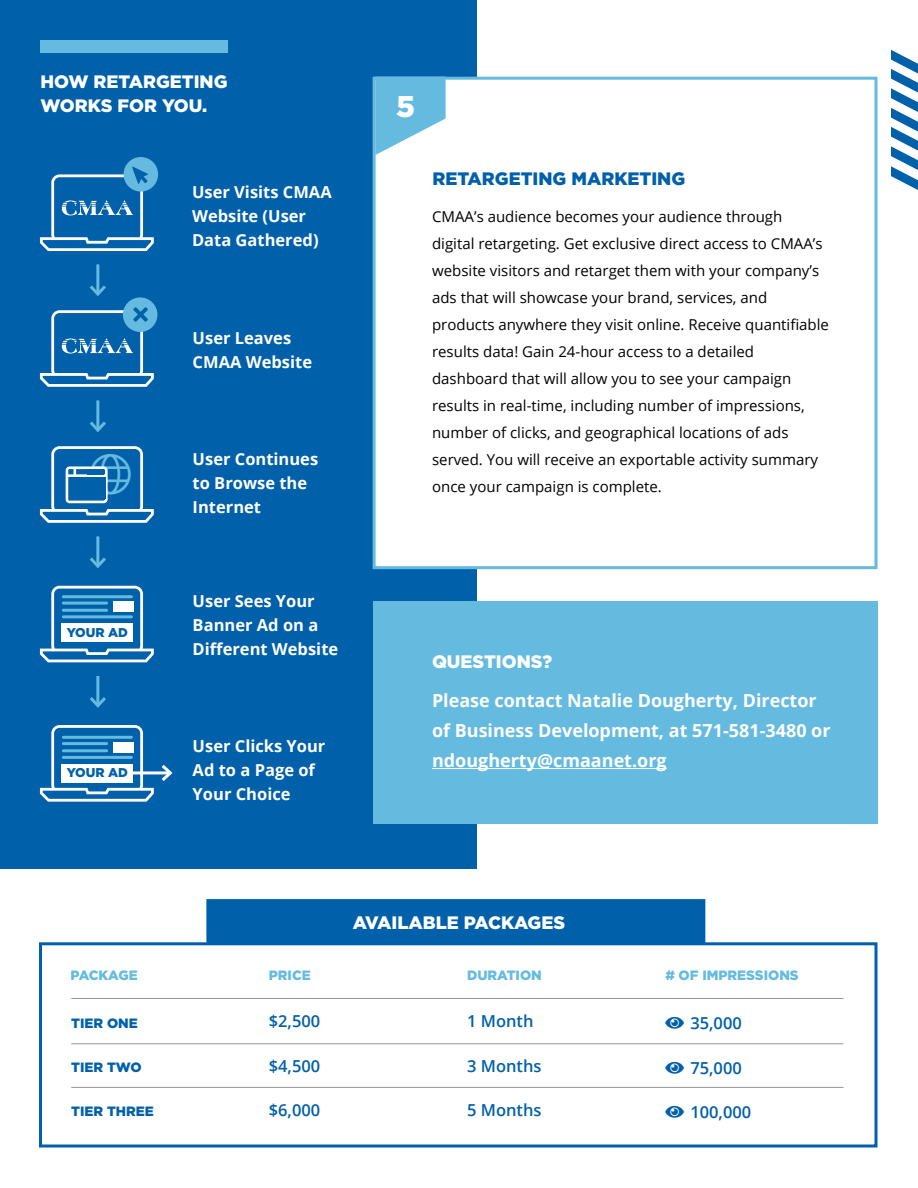
<style>
.page{position:relative;width:918px;height:1188px;background:#fff}
.page>*{position:absolute;margin:0;border:0;box-sizing:border-box;transform-origin:0 0}
.t1{font:900 30px "Gotham";color:#fff}
.t2{font:700 18px/30px "Open Sans";color:#fff}
.t3{font:900 18px/24px "Gotham";color:#fff}
.t4{font:900 18px "Gotham";color:#0060a9}
.t5{font:700 16.5px/24px "Open Sans";color:#fff}
.t6{font:600 16.5px "Open Sans";color:#0060a9}
.t7{font:15px/27px "Open Sans";color:#000}
.t8{font:900 13.5px "Gotham";color:#65bbdf}
.t9{font:900 13.5px "Gotham";color:#0060a9}
.t10{font:900 13.5px "Gotham";letter-spacing:-.03em;color:#65bbdf}
.t11{font:900 12.75px "Gotham";color:#0060a9}
</style>
<div class="page">
<div style="left:0;top:0;width:476px;height:868px;background:#0060a9"></div>
<hr style="left:96px;top:264px;width:3px;height:30px;background:#65bbdf">
<svg style="left:90px;top:282px;width:16px;height:14px"></svg>
<hr style="left:96px;top:400px;width:3px;height:30px;background:#65bbdf">
<svg style="left:90px;top:418px;width:16px;height:14px"></svg>
<hr style="left:96px;top:536px;width:3px;height:30px;background:#65bbdf">
<svg style="left:90px;top:554px;width:16px;height:14px"></svg>
<hr style="left:96px;top:676px;width:3px;height:30px;background:#65bbdf">
<svg style="left:90px;top:694px;width:16px;height:14px"></svg>
<svg style="left:40px;top:586px;width:114px;height:76px"></svg>
<svg style="left:40px;top:725px;width:133px;height:77px"></svg>
<svg style="left:891px;top:50px;width:27px;height:140px"></svg>
<div style="left:61px;top:623px;width:72px;height:19px;background:#fff"></div>
<div style="left:61px;top:764px;width:72px;height:19px;background:#fff"></div>
<div style="left:113px;top:602px;width:20px;height:10px;background:#fff"></div>
<div style="left:113px;top:742px;width:20px;height:11px;background:#fff"></div>
<hr style="left:63px;top:615px;width:68px;height:3px;background:#65bbdf">
<hr style="left:63px;top:756px;width:68px;height:3px;background:#65bbdf">
<hr style="left:63px;top:595px;width:68px;height:3px;background:#65bbdf">
<hr style="left:63px;top:736px;width:68px;height:3px;background:#65bbdf">
<hr style="left:63px;top:609px;width:44px;height:3px;background:#65bbdf">
<hr style="left:63px;top:749px;width:44px;height:3px;background:#65bbdf">
<hr style="left:63px;top:602px;width:44px;height:3px;background:#65bbdf">
<hr style="left:63px;top:742px;width:44px;height:3px;background:#65bbdf">
<div style="left:124px;top:157px;width:34px;height:35px;background:#65bbdf;border-radius:50%"></div>
<div style="left:123px;top:297px;width:34px;height:35px;background:#65bbdf;border-radius:50%"></div>
<svg style="left:40px;top:167px;width:114px;height:84px"></svg>
<svg style="left:40px;top:307px;width:114px;height:80px"></svg>
<div style="left:373px;top:77px;width:505px;height:492px;background:#fff;border:3px solid #65bbdf"></div>
<div style="left:40px;top:40px;width:188px;height:12px;background:#65bbdf"></div>
<div style="left:39px;top:942px;width:839px;height:206px;background:#fff;border:3px solid #0060a9"></div>
<div style="left:206px;top:899px;width:499px;height:45px;background:#0060a9;border:3px solid #0060a9"></div>
<hr style="left:71px;top:998px;width:772px;height:1px;background:#939598">
<hr style="left:71px;top:1043px;width:772px;height:1px;background:#939598">
<hr style="left:71px;top:1087px;width:772px;height:1px;background:#939598">
<div style="left:373px;top:602px;width:505px;height:222px;background:#65bbdf"></div>
<hr style="left:432px;top:768px;width:235px;height:1px;background:#fff">
<svg style="left:375px;top:77px;width:71px;height:78px"></svg>
<svg style="left:40px;top:446px;width:114px;height:77px"></svg>
<p class="t3" style="left:40px;top:69px;width:189px">HOW RETARGETING<br>WORKS FOR YOU.</p>
<p class="t5" style="left:192px;top:180px;width:141px">User Visits CMAA<br>Website (User<br>Data Gathered)</p>
<p class="t5" style="left:193px;top:325px;width:121px">User Leaves<br>CMAA Website</p>
<p class="t11" style="left:67px;top:623px;width:63px">YOUR AD</p>
<p class="t11" style="left:67px;top:764px;width:63px">YOUR AD</p>
<p class="t5" style="left:193px;top:447px;width:127px">User Continues to Browse the<br>Internet</p>
<p class="t5" style="left:193px;top:589px;width:147px">User Sees Your<br>Banner Ad on a<br>Different Website</p>
<p class="t5" style="left:193px;top:733px;width:134px">User Clicks Your<br>Ad to a Page of<br>Your Choice</p>
<h1 class="t1" style="left:396px;top:86px;width:20px">5</h1>
<p class="t4" style="left:432px;top:166px;width:254px">RETARGETING MARKETING</p>
<p class="t7" style="left:432px;top:203px;width:398px">CMAA’s audience becomes your audience through<br>digital retargeting. Get exclusive direct access to CMAA’s website visitors and retarget them with your company’s ads that will showcase your brand, services, and products anywhere they visit online. Receive quantifiable results data! Gain 24-hour access to a detailed dashboard that will allow you to see your campaign results in real-time, including number of impressions, number of clicks, and geographical locations of ads served. You will receive an exportable activity summary once your campaign is complete.</p>
<p class="t3" style="left:432px;top:649px;width:122px">QUESTIONS?</p>
<p class="t2" style="left:432px;top:685px;width:400px">Please contact Natalie Dougherty, Director of Business Development, at 571-581-3480 or ndougherty@cmaanet.org</p>
<p class="t3" style="left:353px;top:910px;width:214px">AVAILABLE PACKAGES</p>
<p class="t10" style="left:71px;top:966px;width:69px">PACKAGE</p>
<p class="t8" style="left:269px;top:966px;width:44px">PRICE</p>
<p class="t8" style="left:467px;top:966px;width:76px">DURATION</p>
<p class="t8" style="left:665px;top:966px;width:135px"># OF IMPRESSIONS</p>
<p class="t6" style="left:269px;top:1010px;width:53px">$2,500</p>
<p class="t6" style="left:467px;top:1010px;width:68px">1 Month</p>
<p class="t6" style="left:665px;top:1011px;width:78px">■ 35,000</p>
<p class="t6" style="left:269px;top:1055px;width:53px">$4,500</p>
<p class="t6" style="left:467px;top:1055px;width:76px">3 Months</p>
<p class="t6" style="left:665px;top:1057px;width:78px">■ 75,000</p>
<p class="t6" style="left:269px;top:1098px;width:53px">$6,000</p>
<p class="t6" style="left:467px;top:1098px;width:76px">5 Months</p>
<p class="t6" style="left:665px;top:1100px;width:87px">■ 100,000</p>
<p class="t9" style="left:71px;top:1014px;width:68px">TIER ONE</p>
<p class="t9" style="left:71px;top:1058px;width:72px">TIER TWO</p>
<p class="t9" style="left:71px;top:1102px;width:84px">TIER THREE</p>
</div>
